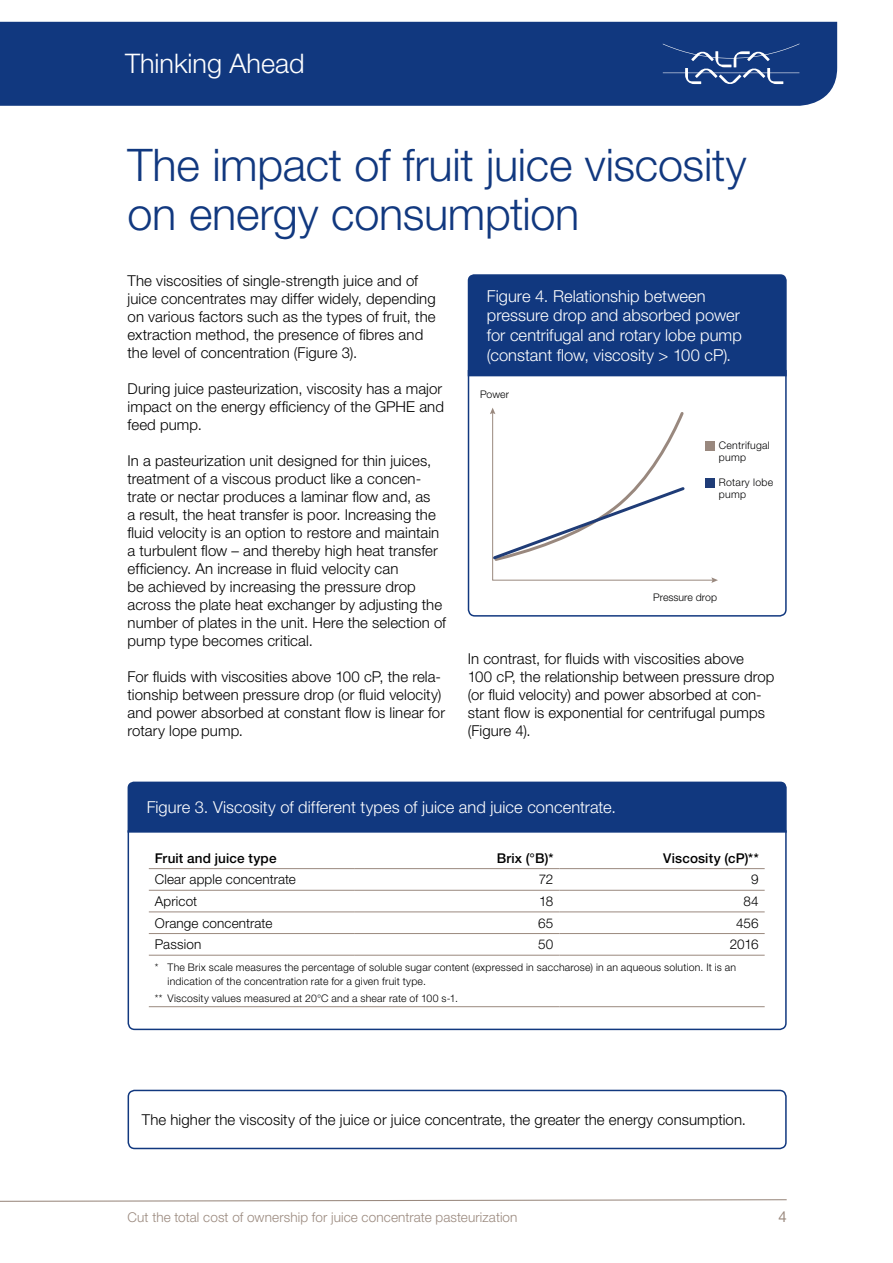
<style>
.page{position:relative;width:893px;height:1263px;background:#fff}
.page>*{position:absolute;margin:0;border:0;box-sizing:border-box;transform-origin:0 0}
.t1{font:300 45px/49.5px "Helvetica Neue LT Std";letter-spacing:-.005em;color:#11387f}
.t2{font:300 27px "Helvetica Neue LT Std";color:#fff}
.t3{font:300 16.5px/19.8px "Helvetica Neue LT Std";color:#fff}
.t4{font:300 15px/18px "Helvetica Neue LT Std";letter-spacing:.005em;color:#000}
.t5{font:15px "Helvetica Neue LT Std";color:#9a897e}
.t6{font:300 13.5px "Helvetica Neue LT Std";letter-spacing:.01em;color:#000}
.t7{font:300 13.5px "Helvetica Neue LT Std";letter-spacing:.01em;color:#9a897e}
.t8{font:500 13.5px "Helvetica Neue LT Std";letter-spacing:.01em;color:#000}
.t9{font:300 10.5px/13.5px "Helvetica Neue LT Std";letter-spacing:.02em;color:#000}
.t10{font:300 10.5px/12px "Helvetica Neue LT Std";letter-spacing:.025em;color:#020203}
.t11{font:300 10.5px "Helvetica Neue LT Std";color:#020203}
</style>
<div class="page">
<div style="left:0;top:22px;width:837px;height:84px;background:#11387f"></div>
<svg style="left:0;top:1199px;width:787px;height:3px"></svg>
<svg style="left:663px;top:43px;width:136px;height:42px;background:#2e508f"></svg>
<svg style="left:467px;top:369px;width:320px;height:248px"></svg>
<div style="left:468px;top:274px;width:319px;height:102px;background:#11387f"></div>
<svg style="left:127px;top:829px;width:660px;height:202px"></svg>
<div style="left:128px;top:782px;width:659px;height:51px;background:#11387f"></div>
<hr style="left:149px;top:1006px;width:205px;height:1px;background:#9a897e">
<hr style="left:354px;top:1006px;width:205px;height:1px;background:#9a897e">
<hr style="left:559px;top:1006px;width:206px;height:1px;background:#9a897e">
<hr style="left:149px;top:868px;width:205px;height:1px;background:#9a897e">
<hr style="left:354px;top:868px;width:205px;height:1px;background:#9a897e">
<hr style="left:559px;top:868px;width:206px;height:1px;background:#9a897e">
<hr style="left:149px;top:890px;width:205px;height:1px;background:#9a897e">
<hr style="left:354px;top:890px;width:205px;height:1px;background:#9a897e">
<hr style="left:559px;top:890px;width:206px;height:1px;background:#9a897e">
<hr style="left:149px;top:911px;width:205px;height:1px;background:#9a897e">
<hr style="left:354px;top:911px;width:205px;height:1px;background:#9a897e">
<hr style="left:559px;top:911px;width:206px;height:1px;background:#9a897e">
<hr style="left:149px;top:933px;width:205px;height:1px;background:#9a897e">
<hr style="left:354px;top:933px;width:205px;height:1px;background:#9a897e">
<hr style="left:559px;top:933px;width:206px;height:1px;background:#9a897e">
<hr style="left:149px;top:955px;width:205px;height:1px;background:#9a897e">
<hr style="left:354px;top:955px;width:205px;height:1px;background:#9a897e">
<hr style="left:559px;top:955px;width:206px;height:1px;background:#9a897e">
<div style="left:128px;top:1090px;width:659px;height:59px;border:2px solid #11387f;border-radius:6px"></div>
<h2 class="t2" style="left:125px;top:47px;width:181px">Thinking Ahead</h2>
<h1 class="t1" style="left:128px;top:139px;width:621px">The impact of fruit juice viscosity on energy consumption</h1>
<p class="t4" style="left:128px;top:271px;width:310px">The viscosities of single-strength juice and of juice concentrates may differ widely, depending on various factors such as the types of fruit, the extraction method, the presence of fibres and the level of concentration (Figure 3).</p>
<p class="t4" style="left:128px;top:379px;width:318px;text-align:justify">During juice pasteurization, viscosity has a major impact on the energy efficiency of the GPHE and feed pump.</p>
<p class="t4" style="left:128px;top:451px;width:320px">In a pasteurization unit designed for thin juices, treatment of a viscous product like a concen&shy;trate or nectar produces a laminar flow and, as<br>a result, the heat transfer is poor. Increasing the fluid velocity is an option to restore and maintain a turbulent flow – and thereby high heat transfer efficiency. An increase in fluid velocity can<br>be achieved by increasing the pressure drop across the plate heat exchanger by adjusting the number of plates in the unit. Here the selection of pump type becomes critical.</p>
<p class="t4" style="left:128px;top:667px;width:319px">For fluids with viscosities above 100 cP, the rela&shy;tionship between pressure drop (or fluid velocity) and power absorbed at constant flow is linear for rotary lope pump.</p>
<p class="t3" style="left:487px;top:285px;width:256px">Figure 4. Relationship between pressure drop and absorbed power for centrifugal and rotary lobe pump (constant flow, viscosity &gt; 100 cP).</p>
<p class="t10" style="left:480px;top:388px;width:30px">Power</p>
<p class="t10" style="left:719px;top:439px;width:52px">Centrifugal pump</p>
<p class="t10" style="left:719px;top:476px;width:56px">Rotary lobe pump</p>
<p class="t11" style="left:653px;top:591px;width:65px">Pressure drop</p>
<p class="t4" style="left:468px;top:649px;width:308px">In contrast, for fluids with viscosities above<br>100 cP, the relationship between pressure drop (or fluid velocity) and power absorbed at con&shy;stant flow is exponential for centrifugal pumps (Figure 4).</p>
<p class="t3" style="left:147px;top:797px;width:471px">Figure 3. Viscosity of different types of juice and juice concentrate.</p>
<p class="t8" style="left:155px;top:850px;width:123px">Fruit and juice type</p>
<p class="t8" style="left:497px;top:850px;width:58px">Brix (°B)*</p>
<p class="t8" style="left:663px;top:850px;width:97px">Viscosity (cP)**</p>
<p class="t6" style="left:155px;top:871px;width:143px">Clear apple concentrate</p>
<p class="t6" style="left:539px;top:871px;width:16px">72</p>
<p class="t6" style="left:751px;top:871px;width:9px">9</p>
<p class="t6" style="left:155px;top:893px;width:44px">Apricot</p>
<p class="t6" style="left:539px;top:893px;width:16px">18</p>
<p class="t6" style="left:743px;top:893px;width:17px">84</p>
<p class="t6" style="left:155px;top:914px;width:119px">Orange concentrate</p>
<p class="t6" style="left:538px;top:914px;width:17px">65</p>
<p class="t6" style="left:736px;top:914px;width:24px">456</p>
<p class="t6" style="left:155px;top:936px;width:48px">Passion</p>
<p class="t6" style="left:538px;top:936px;width:17px">50</p>
<p class="t6" style="left:730px;top:936px;width:30px">2016</p>
<p class="t9" style="left:168px;top:960px;width:570px;text-indent:-13px">* The Brix scale measures the percentage of soluble sugar content (expressed in saccharose) in an aqueous solution. It is an indication of the concentration rate for a given fruit type.</p>
<p class="t9" style="left:155px;top:992px;width:305px">** Viscosity values measured at 20°C and a shear rate of 100 s-1.</p>
<p class="t4" style="left:142px;top:1110px;width:606px">The higher the viscosity of the juice or juice concentrate, the greater the energy consumption.</p>
<p class="t7" style="left:128px;top:1209px;width:391px">Cut the total cost of ownership for juice concentrate pasteurization</p>
<p class="t5" style="left:778px;top:1208px;width:10px">4</p>
</div>
